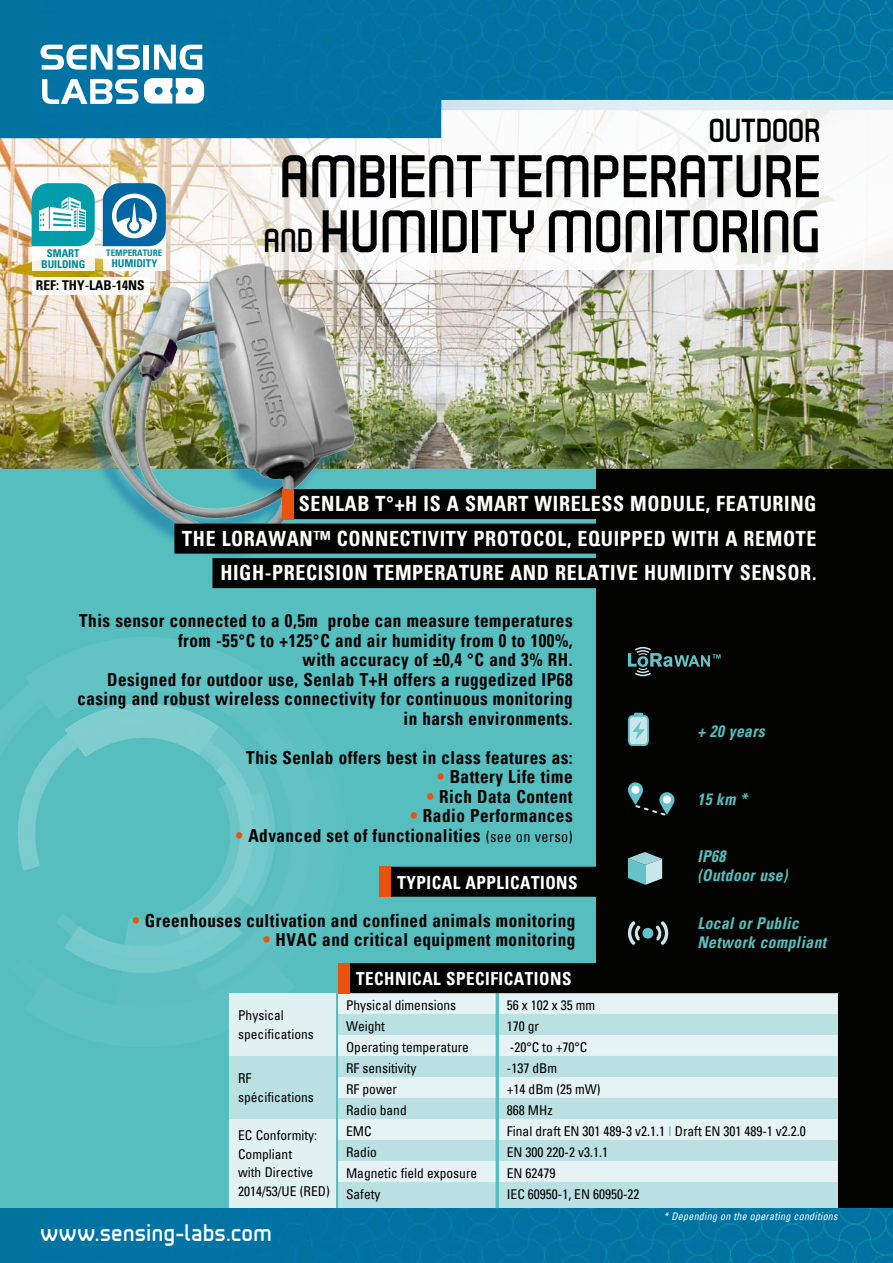
<style>
.page{position:relative;width:893px;height:1263px;background:#0073a3}
.page>*{position:absolute;margin:0;border:0;box-sizing:border-box;transform-origin:0 0}
.t1{font:60px/55.1px "Tenby Five";color:#000}
.t2{font:33.3px "Tenby Five";color:#000}
.t3{font:24px "Tenby Five";letter-spacing:.03em;color:#fff;scale:.95 1}
.t4{font:700 condensed 21px/34.5px "Univers";letter-spacing:.03em;color:#fff;text-align:right;scale:.95 1}
.t5{font:700 condensed 18px/19.5px "Univers";letter-spacing:.03em;color:#000;text-align:right;scale:.95 1}
.t6{font:700 condensed 18px "Univers";letter-spacing:.03em;color:#fff;scale:.95 1}
.t7{font:italic 700 condensed 16.2px/19px "Univers";letter-spacing:.03em;color:#57bec0;scale:.95 1}
.t8{font:condensed 13.5px/21px "Univers";color:#000}
.t9{font:condensed 13.5px/18.9px "Univers LT Std";color:#000}
.t10{font:700 condensed 13.5px "Univers";color:#000}
.t11{font:700 condensed 10.8px/10.8px "Univers";color:#008c9d;text-align:center}
.t12{font:italic condensed 10.5px "Univers";letter-spacing:.03em;color:#fff;scale:.95 1}
.t13{font:700 condensed 9px "Univers";color:#008c9d}
.s1{font-size:33.3px}
.s2{color:#e9530e}
.s3{font-weight:400;font-size:15px}
.s4{color:#57bec0}
</style>
<div class="page">
<svg style="left:41px;top:45px;width:99px;height:25px"></svg>
<div style="left:144px;top:45px;width:5px;height:25px;background:#fff"></div>
<svg style="left:154px;top:45px;width:48px;height:25px"></svg>
<svg style="left:42px;top:78px;width:162px;height:22px"></svg>
<div style="left:0;top:446px;width:597px;height:762px;background:#57bec0"></div>
<div style="left:597px;top:446px;width:296px;height:762px;background:#030401"></div>
<img style="left:0;top:637px;width:512px;height:432px">
<img style="left:0;top:270px;width:893px;height:199px">
<svg style="left:0;top:100px;width:893px;height:170px"></svg>
<div style="left:389px;top:867px;width:274px;height:30px;background:#030401"></div>
<div style="left:379px;top:867px;width:12px;height:30px;background:#e9530e"></div>
<svg style="left:32px;top:277px;width:54px;height:17px"></svg>
<div style="left:86px;top:267px;width:267px;height:294px;background:#0067a2;opacity:.5"></div>
<img style="left:91px;top:250px;width:270px;height:298px">
<div style="left:291px;top:489px;width:534px;height:30px;background:#030401"></div>
<div style="left:174px;top:524px;width:651px;height:30px;background:#030401"></div>
<div style="left:212px;top:558px;width:613px;height:30px;background:#030401"></div>
<div style="left:282px;top:489px;width:11px;height:30px;background:#e9530e"></div>
<div style="left:229px;top:993px;width:106px;height:63px;background:#e1f1f2"></div>
<div style="left:229px;top:1118px;width:106px;height:90px;background:#e1f1f2"></div>
<div style="left:229px;top:1056px;width:106px;height:62px;background:#bae0e1"></div>
<svg style="left:32px;top:246px;width:63px;height:25px;fill:#f9f6ea"></svg>
<svg style="left:32px;top:183px;width:63px;height:63px"></svg>
<div style="left:103px;top:229px;width:63px;height:42px;background:#fff"></div>
<svg style="left:103px;top:183px;width:63px;height:63px"></svg>
<svg style="left:628px;top:647px;width:92px;height:29px"></svg>
<svg style="left:628px;top:713px;width:21px;height:33px"></svg>
<svg style="left:628px;top:782px;width:46px;height:34px"></svg>
<svg style="left:628px;top:852px;width:34px;height:33px"></svg>
<svg style="left:656px;top:921px;width:12px;height:24px"></svg>
<svg style="left:628px;top:921px;width:12px;height:24px"></svg>
<div style="left:642px;top:928px;width:11px;height:11px;background:#64c2cb;border-radius:50%"></div>
<div style="left:338px;top:1014px;width:157px;height:194px;background:#bae0e1"></div>
<div style="left:338px;top:993px;width:157px;height:21px;background:#e5f3f4"></div>
<div style="left:338px;top:1035px;width:157px;height:21px;background:#e5f3f4"></div>
<div style="left:338px;top:1077px;width:157px;height:21px;background:#e5f3f4"></div>
<div style="left:338px;top:1119px;width:157px;height:21px;background:#e5f3f4"></div>
<div style="left:338px;top:1161px;width:157px;height:21px;background:#e5f3f4"></div>
<div style="left:499px;top:992px;width:339px;height:216px;background:#bae0e1"></div>
<div style="left:499px;top:993px;width:339px;height:21px;background:#e5f3f4"></div>
<div style="left:499px;top:1035px;width:339px;height:21px;background:#e5f3f4"></div>
<div style="left:499px;top:1077px;width:339px;height:21px;background:#e5f3f4"></div>
<div style="left:499px;top:1119px;width:339px;height:21px;background:#e5f3f4"></div>
<div style="left:499px;top:1161px;width:339px;height:21px;background:#e5f3f4"></div>
<div style="left:347px;top:963px;width:493px;height:30px;background:#030401"></div>
<div style="left:338px;top:963px;width:11px;height:30px;background:#e9530e"></div>
<p class="t11" style="left:41px;top:248px;width:44px">Smart<br>Building</p>
<p class="t13" style="left:106px;top:248px;width:58px">Temperature</p>
<p class="t11" style="left:111px;top:258px;width:47px">Humidity</p>
<p class="t10" style="left:36px;top:277px;width:102px">Ref: THY-LAB-14NS</p>
<h2 class="t2" style="left:709px;top:110px;width:113px">OUTDOOR</h2>
<h1 class="t1" style="left:263px;top:147px;width:559px">AMBIENT TEMPERATURE<br><span class="s1">AND</span> HUMIDITY MONITORING</h1>
<p class="t4" style="left:299px;top:487px;width:544px">Senlab T°+H is a smart wireless module, featuring</p>
<p class="t4" style="left:182px;top:521px;width:107px">the LoRaWAN</p>
<p class="t4" style="left:220px;top:521px;width:629px">™ connectivity pr otocol, equipped with a remote<br>high -precision temperature and relative humidity sensor.</p>
<p class="t5" style="left:77px;top:611px;width:523px">This sensor connected to a 0,5m probe can measure temperatures from -55°C to +125°C and air humidity from 0 to 100%,<br>with accuracy of ±0,4 °C and 3% RH.<br>Designed for outdoor use, Senlab T+H offers a ruggedized IP68 casing and robust wireless connectivity for continuous monitoring in harsh environments.</p>
<p class="t5" style="left:246px;top:748px;width:345px">This Senlab offers best in class features as:</p>
<p class="t5" style="left:437px;top:767px;width:144px"><span class="s2">•</span> Battery Life time</p>
<p class="t5" style="left:427px;top:787px;width:155px"><span class="s2">•</span> Rich Data Content</p>
<p class="t5" style="left:411px;top:806px;width:172px"><span class="s2">•</span> Radio Performances</p>
<p class="t5" style="left:236px;top:826px;width:356px"><span class="s2">•</span> Advanced set of functionalities <span class="s3">(see on verso)</span></p>
<p class="t6" style="left:397px;top:871px;width:191px">Typical applications</p>
<p class="t5" style="left:133px;top:911px;width:468px"><span class="s2">•</span> Greenhouses cultivation and confined animals monitoring</p>
<p class="t5" style="left:263px;top:930px;width:330px"><span class="s2">•</span> HVAC and critical equipment monitoring</p>
<p class="t6" style="left:356px;top:968px;width:52px">TEC HNICAL</p>
<p class="t6" style="left:446px;top:968px;width:11px">SPECIFICA</p>
<p class="t6" style="left:525px;top:968px;width:21px">TIONS</p>
<p class="t7" style="left:697px;top:722px;width:73px">+ 20 years</p>
<p class="t7" style="left:697px;top:790px;width:54px">15 km *</p>
<p class="t7" style="left:697px;top:846px;width:96px">IP68<br>(Outdoor use)</p>
<p class="t7" style="left:697px;top:914px;width:137px">Local or Public<br>Network compliant</p>
<p class="t9" style="left:238px;top:1005px;width:77px">Physical specifications</p>
<p class="t9" style="left:238px;top:1068px;width:77px">RF spécifications</p>
<p class="t9" style="left:238px;top:1125px;width:93px">EC Conformity:<br>Compliant<br>with Directive<br>2014/53/UE (RED)</p>
<h3 class="t3" style="left:41px;top:1218px;width:245px">WWW.SENSING-LABS.COM</h3>
<p class="t8" style="left:346px;top:994px;width:133px">Physical dimensions<br>Weight<br>Operating temperature<br>RF sensitivity<br>RF power<br>Radio band<br>EMC<br>Radio<br>Magnetic field exposure<br>Safety</p>
<p class="t8" style="left:507px;top:994px;width:301px">56 x 102 x 35 mm<br>170 gr<br>-20°C to +70°C<br>-137 dBm<br>+14 dBm (25 mW)<br>868 MHz<br>Final draft EN 301 489-3 v2.1.1 <span class="s4">I</span> Draft EN 301 489-1 v2.2.0<br>EN 300 220-2 v3.1.1<br>EN 62479<br>IEC 60950-1, EN 60950-22</p>
<p class="t12" style="left:664px;top:1209px;width:184px">* Depending on the operating conditions</p>
</div>
